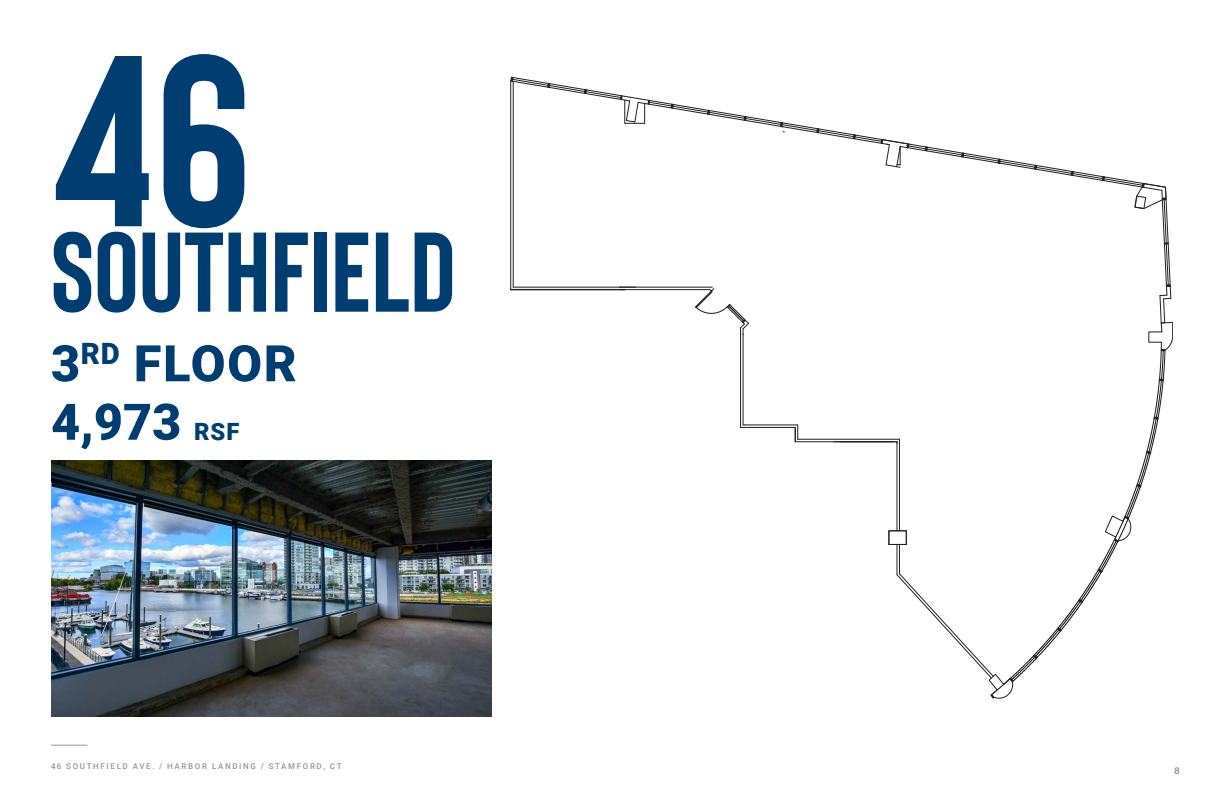
<style>
.page{position:relative;width:1224px;height:792px;background:#fff}
.page>*{position:absolute;margin:0;border:0;box-sizing:border-box;transform-origin:0 0}
.t1{font:700 243.2px "Bison";color:#003d71}
.t2{font:700 113px "Bison";color:#003d71}
.Page_Title{font:900 50.4px "Roboto";letter-spacing:.02em;color:#003d71}
.t3{font:600 10px "Acumin Pro";color:#939598}
.t4{font:500 8px "Roboto";letter-spacing:.205em;color:#939598}
.s1{font-size:23.8px}
</style>
<div class="page">
<hr style="left:51px;top:745px;width:37px;height:1px;background:#939598">
<svg style="left:510px;top:77px;width:663px;height:622px"></svg>
<hr style="left:834px;top:441px;width:63px;height:1px;background:#231f20">
<img style="left:51px;top:461px;width:440px;height:256px">
<p class="t1" style="left:51px;top:9px;width:201px">46</p>
<p class="t2" style="left:51px;top:211px;width:406px">SOUTHFIELD</p>
<p class="Page_Title" style="left:51px;top:328px;width:247px">3<sup>RD</sup> FLOOR</p>
<p class="Page_Title" style="left:51px;top:387px;width:190px">4,973 <span class="s1">RSF</span></p>
<p class="t4" style="left:51px;top:761px;width:292px">46 SOUTHFIELD AVE. / HARBOR LANDING / STAMFORD, CT</p>
<p class="t3" style="left:1174px;top:764px;width:7px">8</p>
</div>
